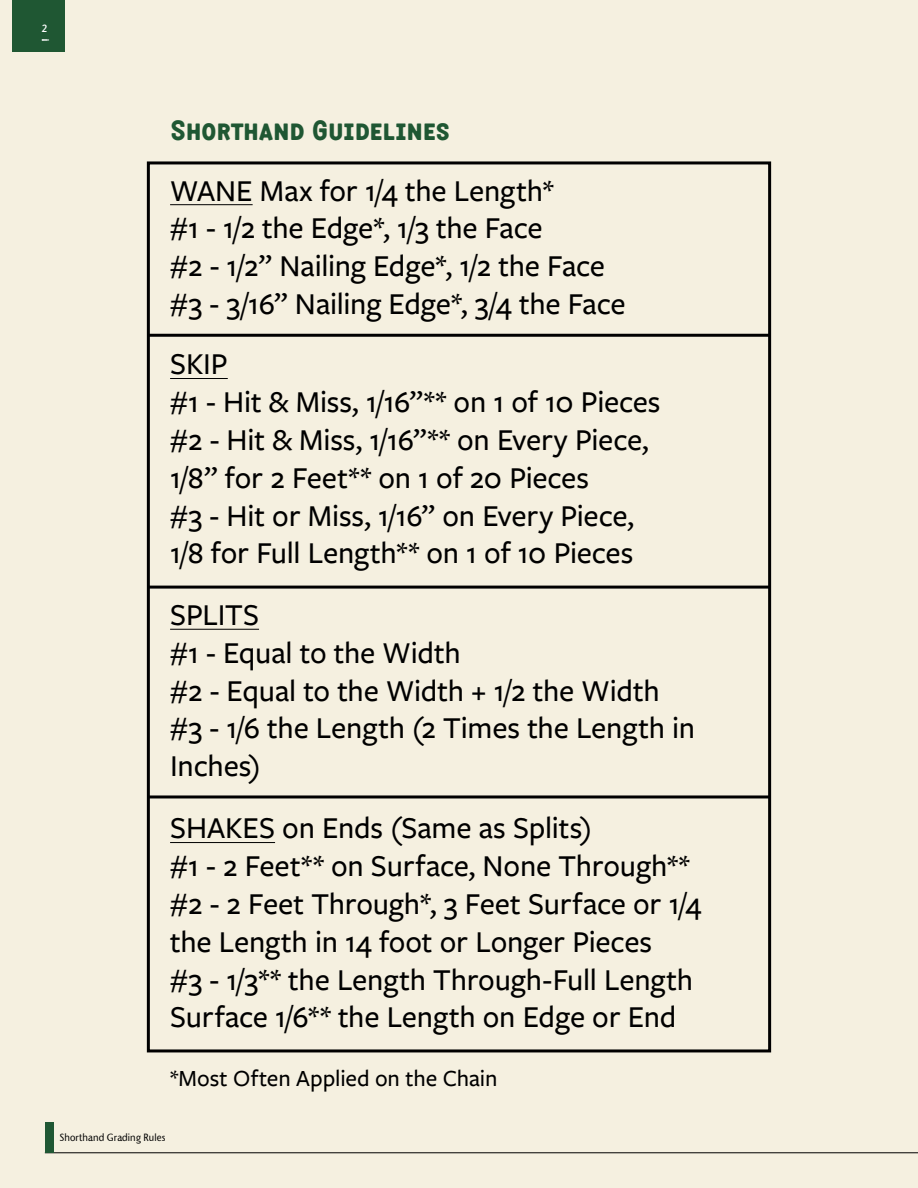
<style>
.page{position:relative;width:918px;height:1188px;background:#f5f0e0}
.page>*{position:absolute;margin:0;border:0;box-sizing:border-box;transform-origin:0 0}
.t1{font:500 31.5px/37.8px "Freight Sans Pro";letter-spacing:-.005em;color:#000}
.t2{font:27px "Katarine Heavy SC";letter-spacing:-.01em;color:#1f5733}
.t3{font:500 24px "Freight Sans Pro";letter-spacing:-.005em;color:#000}
.t4{font:10.5px "Definitiva";letter-spacing:.01em;color:#000}
.t5{font:700 10.5px "Definitiva";color:#fff}
</style>
<div class="page">
<hr style="left:45px;top:1152px;width:873px;height:1px;background:#000">
<div style="left:45px;top:1123px;width:8px;height:30px;background:#1f5733"></div>
<div style="left:12px;top:0;width:53px;height:52px;background:#1f5733"></div>
<div style="left:147px;top:161px;width:624px;height:891px;border:3px solid #000"></div>
<hr style="left:148px;top:334px;width:622px;height:3px;background:#000">
<hr style="left:149px;top:586px;width:621px;height:3px;background:#000">
<hr style="left:149px;top:795px;width:620px;height:3px;background:#000">
<hr style="left:170px;top:204px;width:83px;height:1px;background:#000">
<hr style="left:170px;top:378px;width:58px;height:1px;background:#000">
<hr style="left:170px;top:629px;width:89px;height:1px;background:#000">
<hr style="left:170px;top:842px;width:105px;height:1px;background:#000">
<p class="t5" style="left:42px;top:22px;width:7px">2</p>
<p class="t2" style="left:170px;top:113px;width:282px">SHORTHAND GUIDELINES</p>
<p class="t1" style="left:170px;top:170px;width:457px">WANE Max for 1/4 the Length*<br>#1 - 1/2 the Edge*, 1/3 the Face<br>#2 - 1/2” Nailing Edge*, 1/2 the Face #3 - 3/16” Nailing Edge*, 3/4 the Face</p>
<p class="t1" style="left:170px;top:344px;width:492px">SKIP<br>#1 - Hit &amp; Miss, 1/16”** on 1 of 10 Pieces #2 - Hit &amp; Miss, 1/16”** on Every Piece,<br>1/8” for 2 Feet** on 1 of 20 Pieces<br>#3 - Hit or Miss, 1/16” on Every Piece,<br>1/8 for Full Length** on 1 of 10 Pieces</p>
<p class="t1" style="left:170px;top:595px;width:527px">SPLITS<br>#1 - Equal to the Width<br>#2 - Equal to the Width + 1/2 the Width #3 - 1/6 the Length (2 Times the Length in<br>Inches)</p>
<p class="t1" style="left:170px;top:808px;width:533px">SHAKES on Ends (Same as Splits)<br>#1 - 2 Feet** on Surface, None Through** #2 - 2 Feet Through*, 3 Feet Surface or 1/4 the Length in 14 foot or Longer Pieces<br>#3 - 1/3** the Length Through-Full Length Surface 1/6** the Length on Edge or End</p>
<p class="t3" style="left:170px;top:1062px;width:329px">*Most Often Applied on the Chain</p>
<p class="t4" style="left:60px;top:1131px;width:107px">Shorthand Grading Rules</p>
</div>
